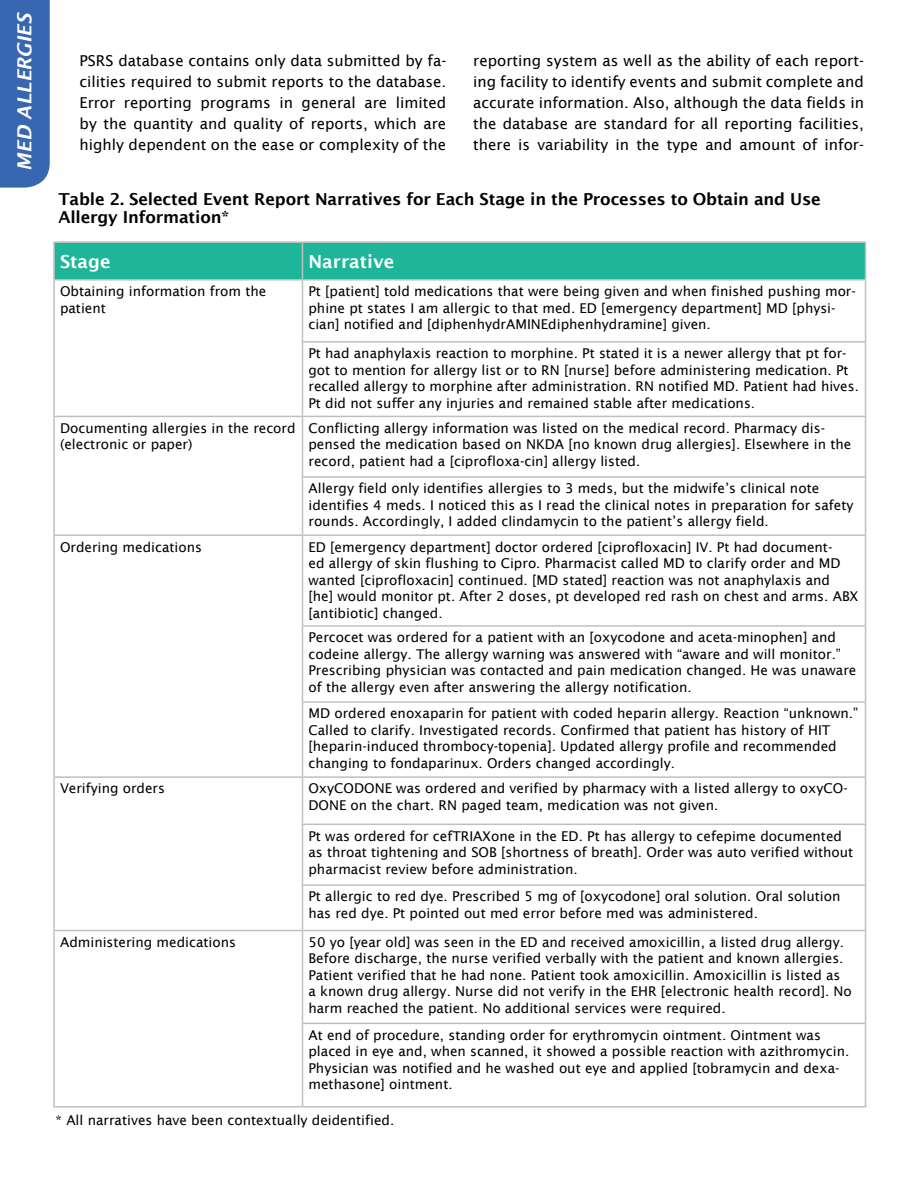
<style>
.page{position:relative;width:918px;height:1188px;background:#fff}
.page>*{position:absolute;margin:0;border:0;box-sizing:border-box;transform-origin:0 0}
.t1{font:italic 600 19.5px "Lucida Sans";color:#fff}
.t2{font:600 18px "Lucida Sans";color:#fff}
.t3{font:600 16.5px/18px "Lucida Sans";letter-spacing:-.01em;color:#000}
.t4{font:15px/21px "Lucida Sans";color:#000;text-align:justify}
.t5{font:13.5px/16.5px "Lucida Sans";color:#000}
</style>
<div class="page">
<div style="left:0;top:0;width:50px;height:188px;background:#3767b1"></div>
<div style="left:55px;top:243px;width:810px;height:36px;background:#1db699"></div>
<hr style="left:53px;top:281px;width:2px;height:61px;background:#bfbfbf">
<hr style="left:302px;top:281px;width:1px;height:60px;background:#bfbfbf">
<hr style="left:865px;top:281px;width:1px;height:60px;background:#bfbfbf">
<hr style="left:53px;top:342px;width:2px;height:74px;background:#bfbfbf">
<hr style="left:302px;top:341px;width:564px;height:2px;background:#bfbfbf">
<hr style="left:302px;top:343px;width:1px;height:73px;background:#bfbfbf">
<hr style="left:865px;top:343px;width:1px;height:73px;background:#bfbfbf">
<hr style="left:53px;top:416px;width:249px;height:1px;background:#bfbfbf">
<hr style="left:53px;top:417px;width:2px;height:60px;background:#bfbfbf">
<hr style="left:302px;top:416px;width:564px;height:1px;background:#bfbfbf">
<hr style="left:302px;top:417px;width:1px;height:59px;background:#bfbfbf">
<hr style="left:865px;top:417px;width:1px;height:59px;background:#bfbfbf">
<hr style="left:53px;top:477px;width:2px;height:57px;background:#bfbfbf">
<hr style="left:302px;top:476px;width:564px;height:2px;background:#bfbfbf">
<hr style="left:302px;top:478px;width:1px;height:56px;background:#bfbfbf">
<hr style="left:865px;top:478px;width:1px;height:56px;background:#bfbfbf">
<hr style="left:53px;top:534px;width:249px;height:2px;background:#bfbfbf">
<hr style="left:53px;top:536px;width:2px;height:90px;background:#bfbfbf">
<hr style="left:302px;top:534px;width:564px;height:2px;background:#bfbfbf">
<hr style="left:302px;top:536px;width:1px;height:89px;background:#bfbfbf">
<hr style="left:865px;top:536px;width:1px;height:89px;background:#bfbfbf">
<hr style="left:53px;top:626px;width:2px;height:76px;background:#bfbfbf">
<hr style="left:302px;top:625px;width:564px;height:2px;background:#bfbfbf">
<hr style="left:302px;top:627px;width:1px;height:74px;background:#bfbfbf">
<hr style="left:865px;top:627px;width:1px;height:74px;background:#bfbfbf">
<hr style="left:53px;top:702px;width:2px;height:74px;background:#bfbfbf">
<hr style="left:302px;top:701px;width:564px;height:2px;background:#bfbfbf">
<hr style="left:302px;top:703px;width:1px;height:73px;background:#bfbfbf">
<hr style="left:865px;top:703px;width:1px;height:73px;background:#bfbfbf">
<hr style="left:53px;top:776px;width:249px;height:2px;background:#bfbfbf">
<hr style="left:53px;top:778px;width:2px;height:46px;background:#bfbfbf">
<hr style="left:302px;top:776px;width:564px;height:2px;background:#bfbfbf">
<hr style="left:302px;top:778px;width:1px;height:46px;background:#bfbfbf">
<hr style="left:865px;top:778px;width:1px;height:46px;background:#bfbfbf">
<hr style="left:53px;top:824px;width:2px;height:61px;background:#bfbfbf">
<hr style="left:302px;top:824px;width:564px;height:1px;background:#bfbfbf">
<hr style="left:302px;top:825px;width:1px;height:59px;background:#bfbfbf">
<hr style="left:865px;top:825px;width:1px;height:59px;background:#bfbfbf">
<hr style="left:53px;top:885px;width:2px;height:45px;background:#bfbfbf">
<hr style="left:302px;top:884px;width:564px;height:2px;background:#bfbfbf">
<hr style="left:302px;top:886px;width:1px;height:44px;background:#bfbfbf">
<hr style="left:865px;top:886px;width:1px;height:44px;background:#bfbfbf">
<hr style="left:53px;top:930px;width:249px;height:1px;background:#bfbfbf">
<hr style="left:53px;top:931px;width:2px;height:92px;background:#bfbfbf">
<hr style="left:302px;top:930px;width:564px;height:1px;background:#bfbfbf">
<hr style="left:302px;top:931px;width:1px;height:92px;background:#bfbfbf">
<hr style="left:865px;top:931px;width:1px;height:92px;background:#bfbfbf">
<hr style="left:53px;top:1023px;width:2px;height:83px;background:#bfbfbf">
<hr style="left:302px;top:1023px;width:564px;height:1px;background:#bfbfbf">
<hr style="left:302px;top:1024px;width:1px;height:82px;background:#bfbfbf">
<hr style="left:865px;top:1024px;width:1px;height:82px;background:#bfbfbf">
<hr style="left:53px;top:1106px;width:249px;height:2px;background:#bfbfbf">
<hr style="left:302px;top:1106px;width:564px;height:2px;background:#bfbfbf">
<hr style="left:53px;top:241px;width:249px;height:2px;background:#bfbfbf">
<hr style="left:53px;top:243px;width:2px;height:36px;background:#bfbfbf">
<hr style="left:302px;top:241px;width:564px;height:2px;background:#bfbfbf">
<hr style="left:302px;top:243px;width:1px;height:36px;background:#bfbfbf">
<hr style="left:865px;top:243px;width:1px;height:36px;background:#bfbfbf">
<hr style="left:53px;top:279px;width:249px;height:2px;background:#bfbfbf">
<hr style="left:302px;top:279px;width:564px;height:2px;background:#bfbfbf">
<h1 class="t1" style="left:13px;top:171px;width:160px;rotate:-90deg">MED ALLERGIES</h1>
<p class="t4" style="left:80px;top:50px;width:368px">PSRS database contains only data submitted by fa&shy;cilities required to submit reports to the database.<br>Error reporting programs in general are limited by the quantity and quality of reports, which are highly dependent on the ease or complexity of the</p>
<p class="t4" style="left:473px;top:50px;width:392px">reporting system as well as the ability of each report&shy;ing facility to identify events and submit complete and accurate information. Also, although the data fields in the database are standard for all reporting facilities, there is variability in the type and amount of infor-</p>
<p class="t3" style="left:58px;top:190px;width:764px">Table 2. Selected Event Report Narratives for Each Stage in the Processes to Obtain and Use<br>Allergy Information*</p>
<h2 class="t2" style="left:60px;top:251px;width:52px">Stage</h2>
<h2 class="t2" style="left:308px;top:251px;width:87px">Narrative</h2>
<p class="t5" style="left:60px;top:283px;width:208px">Obtaining information from the patient</p>
<p class="t5" style="left:308px;top:283px;width:549px">Pt [patient] told medications that were being given and when finished pushing mor&shy;phine pt states I am allergic to that med. ED [emergency department] MD [physi&shy;cian] notified and [diphenhydrAMINEdiphenhydramine] given.</p>
<p class="t5" style="left:308px;top:345px;width:552px">Pt had anaphylaxis reaction to morphine. Pt stated it is a newer allergy that pt for&shy;got to mention for allergy list or to RN [nurse] before administering medication. Pt recalled allergy to morphine after administration. RN notified MD. Patient had hives.<br>Pt did not suffer any injuries and remained stable after medications.</p>
<p class="t5" style="left:60px;top:420px;width:237px">Documenting allergies in the record (electronic or paper)</p>
<p class="t5" style="left:308px;top:420px;width:544px">Conflicting allergy information was listed on the medical record. Pharmacy dis&shy;pensed the medication based on NKDA [no known drug allergies]. Elsewhere in the record, patient had a [ciprofloxa-cin] allergy listed.</p>
<p class="t5" style="left:308px;top:480px;width:547px">Allergy field only identifies allergies to 3 meds, but the midwife’s clinical note identifies 4 meds. I noticed this as I read the clinical notes in preparation for safety rounds. Accordingly, I added clindamycin to the patient’s allergy field.</p>
<p class="t5" style="left:60px;top:539px;width:143px">Ordering medications</p>
<p class="t5" style="left:308px;top:539px;width:551px">ED [emergency department] doctor ordered [ciprofloxacin] IV. Pt had document-<br>ed allergy of skin flushing to Cipro. Pharmacist called MD to clarify order and MD wanted [ciprofloxacin] continued. [MD stated] reaction was not anaphylaxis and<br>[he] would monitor pt. After 2 doses, pt developed red rash on chest and arms. ABX [antibiotic] changed.</p>
<p class="t5" style="left:308px;top:629px;width:549px">Percocet was ordered for a patient with an [oxycodone and aceta-minophen] and codeine allergy. The allergy warning was answered with “aware and will monitor.” Prescribing physician was contacted and pain medication changed. He was unaware of the allergy even after answering the allergy notification.</p>
<p class="t5" style="left:308px;top:705px;width:551px">MD ordered enoxaparin for patient with coded heparin allergy. Reaction “unknown.” Called to clarify. Investigated records. Confirmed that patient has history of HIT [heparin-induced thrombocy-topenia]. Updated allergy profile and recommended changing to fondaparinux. Orders changed accordingly.</p>
<p class="t5" style="left:60px;top:780px;width:106px">Verifying orders</p>
<p class="t5" style="left:308px;top:780px;width:541px">OxyCODONE was ordered and verified by pharmacy with a listed allergy to oxyCO-<br>DONE on the chart. RN paged team, medication was not given.</p>
<p class="t5" style="left:308px;top:828px;width:546px">Pt was ordered for cefTRIAXone in the ED. Pt has allergy to cefepime documented as throat tightening and SOB [shortness of breath]. Order was auto verified without pharmacist review before administration.</p>
<p class="t5" style="left:308px;top:888px;width:533px">Pt allergic to red dye. Prescribed 5 mg of [oxycodone] oral solution. Oral solution has red dye. Pt pointed out med error before med was administered.</p>
<p class="t5" style="left:60px;top:934px;width:177px">Administering medications</p>
<p class="t5" style="left:308px;top:934px;width:545px">50 yo [year old] was seen in the ED and received amoxicillin, a listed drug allergy.<br>Before discharge, the nurse verified verbally with the patient and known allergies.<br>Patient verified that he had none. Patient took amoxicillin. Amoxicillin is listed as<br>a known drug allergy. Nurse did not verify in the EHR [electronic health record]. No harm reached the patient. No additional services were required.</p>
<p class="t5" style="left:308px;top:1027px;width:542px">At end of procedure, standing order for erythromycin ointment. Ointment was placed in eye and, when scanned, it showed a possible reaction with azithromycin.<br>Physician was notified and he washed out eye and applied [tobramycin and dexa&shy;methasone] ointment.</p>
<p class="t5" style="left:56px;top:1111px;width:340px">* All narratives have been contextually deidentified.</p>
</div>
